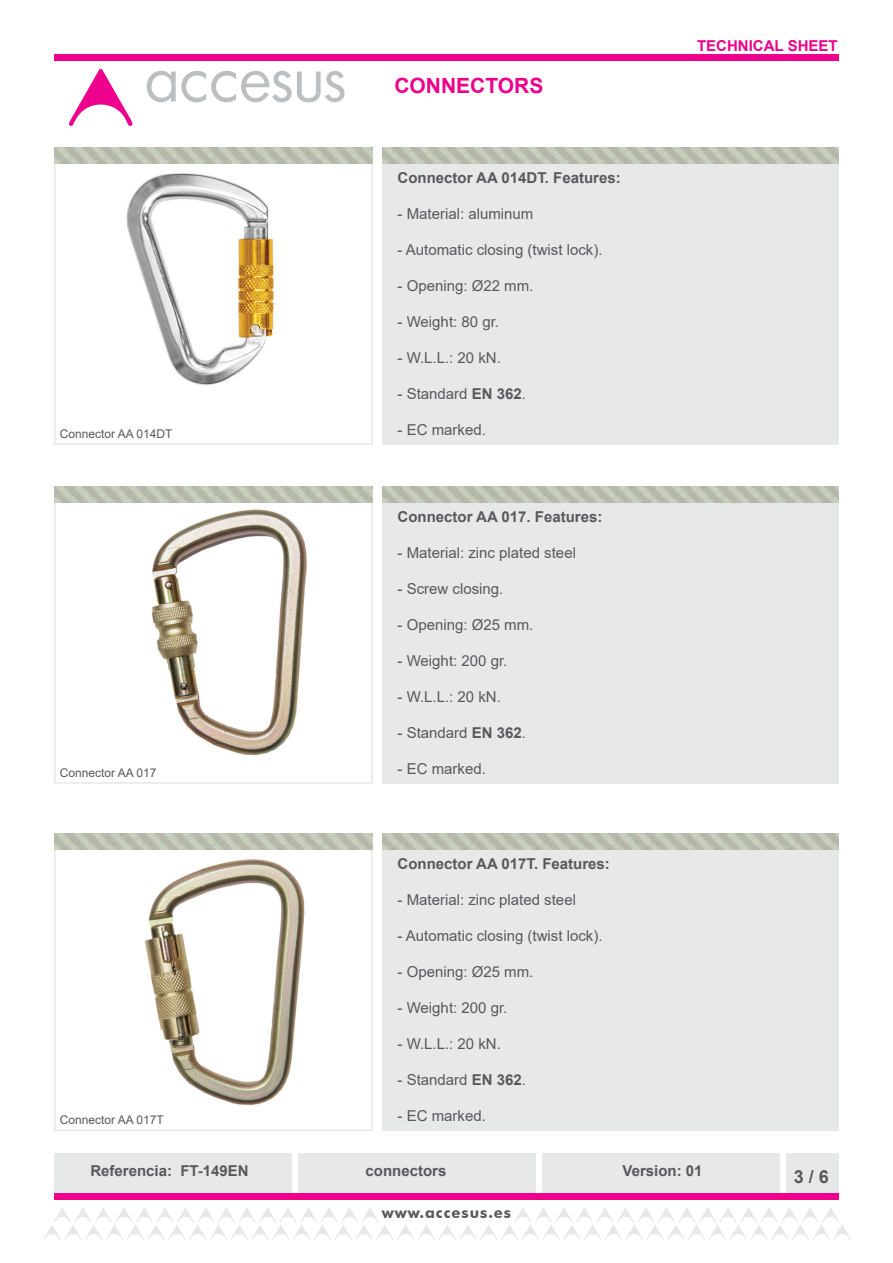
<style>
.page{position:relative;width:893px;height:1263px;background:#fff}
.page>*{position:absolute;margin:0;border:0;box-sizing:border-box;transform-origin:0 0}
.t1{font:700 21px "Arial";color:#ec008c}
.t2{font:700 18px "Arial";color:#58595b}
.t3{font:15px "Arial";color:#58595b}
.t4{font:700 15px "Arial";color:#58595b}
.t5{font:700 15px "Arial";color:#ec008c}
.t6{font:700 15px "Futura BT";letter-spacing:.06em;color:#58595b}
.t7{font:12px "Arial";color:#58595b}
.s1{font-weight:700}
</style>
<div class="page">
<div style="left:54px;top:486px;width:319px;height:298px;background:#fff;border:2px solid #e7e8e8"></div>
<div style="left:383px;top:487px;width:456px;height:297px;background:#e7e8e8"></div>
<svg style="left:147px;top:71px;width:198px;height:31px"></svg>
<svg style="left:69px;top:69px;width:63px;height:57px"></svg>
<div style="left:54px;top:1153px;width:237px;height:47px;background:#e7e8e8"></div>
<div style="left:298px;top:1153px;width:237px;height:47px;background:#e7e8e8"></div>
<div style="left:542px;top:1153px;width:237px;height:47px;background:#e7e8e8"></div>
<div style="left:786px;top:1153px;width:53px;height:47px;background:#e7e8e8"></div>
<div style="left:54px;top:54px;width:785px;height:6px;background:#ec008c"></div>
<div style="left:54px;top:1193px;width:785px;height:7px;background:#ec008c"></div>
<svg style="left:44px;top:1208px;width:806px;height:32px"></svg>
<img style="left:54px;top:486px;width:319px;height:17px">
<img style="left:383px;top:486px;width:456px;height:16px">
<img style="left:151px;top:509px;width:156px;height:247px">
<div style="left:54px;top:148px;width:319px;height:297px;background:#fff;border:2px solid #e7e8e8"></div>
<div style="left:383px;top:148px;width:456px;height:297px;background:#e7e8e8"></div>
<img style="left:54px;top:148px;width:319px;height:16px">
<img style="left:383px;top:147px;width:456px;height:17px">
<img style="left:126px;top:173px;width:149px;height:213px">
<div style="left:54px;top:834px;width:319px;height:297px;background:#fff;border:2px solid #e7e8e8"></div>
<div style="left:383px;top:834px;width:456px;height:297px;background:#e7e8e8"></div>
<img style="left:54px;top:834px;width:319px;height:16px">
<img style="left:383px;top:833px;width:456px;height:17px">
<img style="left:144px;top:859px;width:161px;height:247px">
<p class="t1" style="left:394px;top:71px;width:150px">CONNECTORS</p>
<p class="t4" style="left:398px;top:167px;width:225px">Connector AA 014DT. Features:</p>
<p class="t3" style="left:398px;top:203px;width:137px">- Material: aluminum</p>
<p class="t3" style="left:398px;top:239px;width:207px">- Automatic closing (twist lock).</p>
<p class="t3" style="left:398px;top:275px;width:137px">- Opening: Ø22 mm.</p>
<p class="t3" style="left:398px;top:311px;width:103px">- Weight: 80 gr.</p>
<p class="t3" style="left:398px;top:347px;width:105px">- W.L.L.: 20 kN.</p>
<p class="t3" style="left:398px;top:383px;width:130px">- Standard <span class="s1">EN 362</span>.</p>
<p class="t7" style="left:60px;top:425px;width:114px">Connector AA 014DT</p>
<p class="t3" style="left:398px;top:419px;width:90px">- EC marked.</p>
<p class="t4" style="left:398px;top:506px;width:206px">Connector AA 017. Features:</p>
<p class="t3" style="left:398px;top:542px;width:180px">- Material: zinc plated steel</p>
<p class="t3" style="left:398px;top:578px;width:107px">- Screw closing.</p>
<p class="t3" style="left:398px;top:614px;width:137px">- Opening: Ø25 mm.</p>
<p class="t3" style="left:398px;top:650px;width:111px">- Weight: 200 gr.</p>
<p class="t3" style="left:398px;top:686px;width:105px">- W.L.L.: 20 kN.</p>
<p class="t3" style="left:398px;top:722px;width:130px">- Standard <span class="s1">EN 362</span>.</p>
<p class="t7" style="left:60px;top:764px;width:98px">Connector AA 017</p>
<p class="t3" style="left:398px;top:758px;width:90px">- EC marked.</p>
<p class="t4" style="left:398px;top:853px;width:214px">Connector AA 017T. Features:</p>
<p class="t3" style="left:398px;top:889px;width:180px">- Material: zinc plated steel</p>
<p class="t3" style="left:398px;top:925px;width:207px">- Automatic closing (twist lock).</p>
<p class="t3" style="left:398px;top:961px;width:137px">- Opening: Ø25 mm.</p>
<p class="t3" style="left:398px;top:997px;width:111px">- Weight: 200 gr.</p>
<p class="t3" style="left:398px;top:1033px;width:105px">- W.L.L.: 20 kN.</p>
<p class="t3" style="left:398px;top:1069px;width:130px">- Standard <span class="s1">EN 362</span>.</p>
<p class="t7" style="left:60px;top:1111px;width:106px">Connector AA 017T</p>
<p class="t3" style="left:398px;top:1105px;width:90px">- EC marked.</p>
<p class="t5" style="left:697px;top:36px;width:142px">TECHNICAL SHEET</p>
<p class="t4" style="left:90px;top:1160px;width:160px">Referencia: FT-149EN</p>
<p class="t4" style="left:365px;top:1160px;width:82px">connectors</p>
<p class="t4" style="left:623px;top:1160px;width:82px">Version: 01</p>
<p class="t2" style="left:794px;top:1163px;width:37px">3 / 6</p>
<p class="t6" style="left:382px;top:1203px;width:131px">www.accesus.es</p>
</div>
